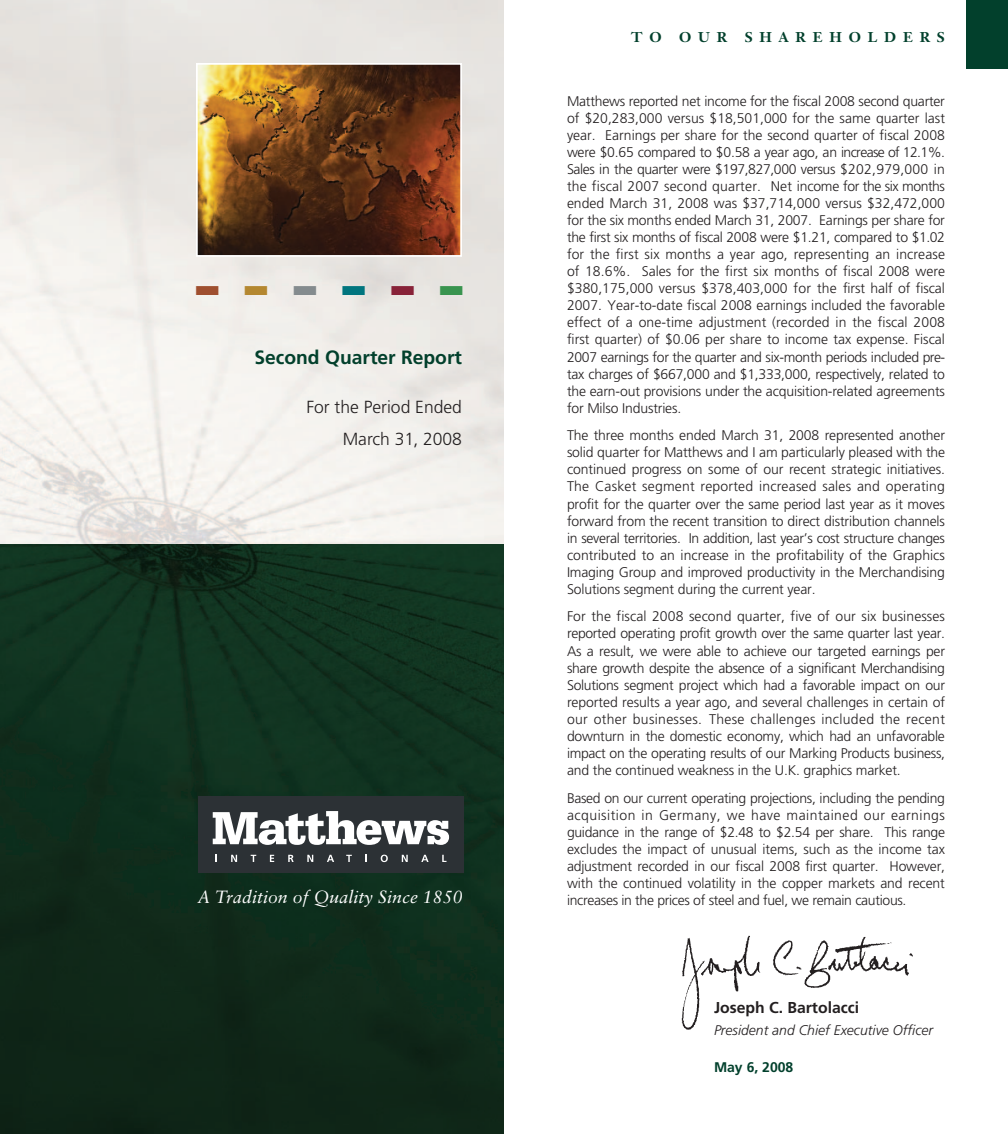
<style>
.page{position:relative;width:1008px;height:1134px;background:#fff}
.page>*{position:absolute;margin:0;border:0;box-sizing:border-box;transform-origin:0 0}
.t1{font:700 19.25px "Frutiger";color:#02402c}
.t2{font:italic 17.68px "Sabon";letter-spacing:.005em;color:#fff}
.t3{font:300 17.5px/31.5px "Frutiger";color:#231f20;text-align:right}
.t4{font:700 15.75px "Frutiger";color:#231f20}
.t5{font:300 14px/17.2px "Frutiger";letter-spacing:-.01em;color:#231f20;text-align:justify}
.t6{font:italic 300 14px "Frutiger";color:#231f20}
.t7{font:700 14px "Janson Text";letter-spacing:.49em;color:#02402c}
.t8{font:700 14px "Frutiger";color:#02402c}
</style>
<div class="page">
<img style="left:0;top:0;width:504px;height:1134px">
<img style="left:199px;top:66px;width:260px;height:188px">
<div style="left:196px;top:63px;width:266px;height:194px;border:2px solid #fff"></div>
<div style="left:198px;top:797px;width:266px;height:76px;background:#2c3135"></div>
<svg style="left:213px;top:811px;width:236px;height:34px"></svg>
<svg style="left:231px;top:855px;width:6px;height:7px"></svg>
<svg style="left:251px;top:855px;width:5px;height:7px"></svg>
<svg style="left:270px;top:855px;width:4px;height:7px"></svg>
<svg style="left:288px;top:855px;width:6px;height:7px"></svg>
<svg style="left:307px;top:855px;width:6px;height:7px"></svg>
<svg style="left:327px;top:855px;width:7px;height:7px"></svg>
<svg style="left:346px;top:855px;width:6px;height:7px"></svg>
<svg style="left:365px;top:855px;width:2px;height:7px"></svg>
<svg style="left:381px;top:855px;width:7px;height:7px"></svg>
<svg style="left:402px;top:855px;width:6px;height:7px"></svg>
<svg style="left:421px;top:855px;width:8px;height:7px"></svg>
<svg style="left:442px;top:855px;width:5px;height:7px"></svg>
<img style="left:681px;top:935px;width:232px;height:95px">
<div style="left:966px;top:0;width:42px;height:68px;background:#02402c"></div>
<svg style="left:196px;top:286px;width:71px;height:9px"></svg>
<svg style="left:294px;top:286px;width:71px;height:9px"></svg>
<svg style="left:392px;top:286px;width:71px;height:9px"></svg>
<h1 class="t1" style="left:255px;top:350px;width:209px">Second Quarter Report</h1>
<p class="t3" style="left:306px;top:393px;width:157px">For the Period Ended<br>March 31, 2008</p>
<p class="t2" style="left:197px;top:889px;width:267px">A Tradition of Quality Since 1850</p>
<p class="t7" style="left:631px;top:31px;width:32px">T O</p>
<p class="t7" style="left:679px;top:31px;width:49px">OUR</p>
<p class="t7" style="left:745px;top:31px;width:202px">SHAREHOLDERS</p>
<p class="t5" style="left:567px;top:93px;width:380px">Matthews reported net income for the fiscal 2008 second quarter of $20,283,000 versus $18,501,000 for the same quarter last year. Earnings per share for the second quarter of fiscal 2008 were $0.65 compared to $0.58 a year ago, an increase of 12.1%.<br>Sales in the quarter were $197,827,000 versus $202,979,000 in the fiscal 2007 second quarter. Net income for the six months ended March 31, 2008 was $37,714,000 versus $32,472,000 for the six months ended March 31, 2007. Earnings per share for the first six months of fiscal 2008 were $1.21, compared to $1.02 for the first six months a year ago, representing an increase of 18.6%. Sales for the first six months of fiscal 2008 were $380,175,000 versus $378,403,000 for the first half of fiscal 2007. Year-to-date fiscal 2008 earnings included the favorable effect of a one-time adjustment (recorded in the fiscal 2008 first quarter) of $0.06 per share to income tax expense. Fiscal 2007 earnings for the quarter and six-month periods included pre&shy;tax charges of $667,000 and $1,333,000, respectively, related to the earn-out provisions under the acquisition-related agreements for Milso Industries.</p>
<p class="t5" style="left:567px;top:428px;width:380px">The three months ended March 31, 2008 represented another solid quarter for Matthews and I am particularly pleased with the continued progress on some of our recent strategic initiatives.<br>The Casket segment reported increased sales and operating profit for the quarter over the same period last year as it moves forward from the recent transition to direct distribution channels in several territories. In addition, last year’s cost structure changes contributed to an increase in the profitability of the Graphics Imaging Group and improved productivity in the Merchandising Solutions segment during the current year.</p>
<p class="t5" style="left:567px;top:609px;width:380px">For the fiscal 2008 second quarter, five of our six businesses reported operating profit growth over the same quarter last year.<br>As a result, we were able to achieve our targeted earnings per share growth despite the absence of a significant Merchandising Solutions segment project which had a favorable impact on our reported results a year ago, and several challenges in certain of our other businesses. These challenges included the recent downturn in the domestic economy, which had an unfavorable impact on the operating results of our Marking Products business, and the continued weakness in the U.K. graphics market.</p>
<p class="t5" style="left:567px;top:790px;width:380px">Based on our current operating projections, including the pending acquisition in Germany, we have maintained our earnings guidance in the range of $2.48 to $2.54 per share. This range excludes the impact of unusual items, such as the income tax adjustment recorded in our fiscal 2008 first quarter. However, with the continued volatility in the copper markets and recent increases in the prices of steel and fuel, we remain cautious.</p>
<p class="t4" style="left:714px;top:1001px;width:147px">Joseph C. Bartolacci</p>
<p class="t6" style="left:714px;top:1025px;width:221px">President and Chief Executive Officer</p>
<p class="t8" style="left:714px;top:1062px;width:81px">May 6, 2008</p>
</div>
